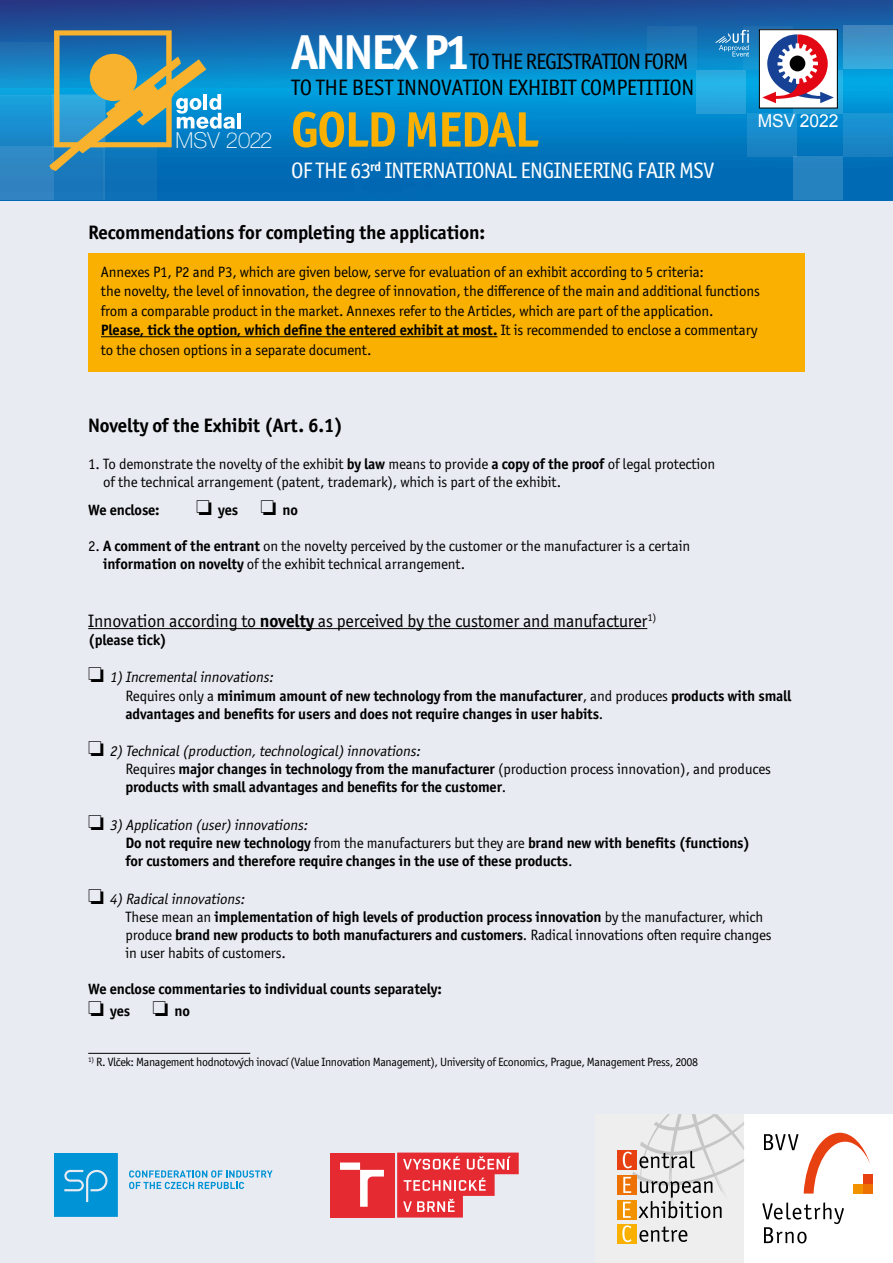
<style>
.page{position:relative;width:893px;height:1263px;background:#fff}
.page>*{position:absolute;margin:0;border:0;box-sizing:border-box;transform-origin:0 0}
.t1{font:700 50.1px "Officina Sans ITC Pro";letter-spacing:-.03em;color:#f9b000}
.t2{font:22.35px/26.8px "Officina Sans ITC Pro";letter-spacing:-.02em;color:#000}
.t3{font:22.35px "Officina Sans ITC Pro";letter-spacing:-.03em;color:#fff}
.t4{font:100 22.05px "Helvetica Neue LT Pro";color:#fff}
.t5{font:700 19.5px "Officina Sans ITC Pro";letter-spacing:-.01em;color:#000}
.t6{font:18px "Officina Sans ITC Pro";letter-spacing:-.01em;color:#000}
.t7{font:17.85px "Arial";color:#fff}
.t8{font:15px/18px "Officina Sans ITC Pro";letter-spacing:-.01em;color:#000}
.t9{font:700 15px/18.1px "Officina Sans ITC Pro";letter-spacing:-.01em;color:#000}
.t10{font:12px "Officina Sans ITC Pro";letter-spacing:-.03em;color:#000}
.s1{font-weight:700;font-size:49.2px;color:#fff}
.s2{font-weight:700}
.s3{font-weight:400;font-style:italic}
.s4{font-weight:400}
.s5{font-style:italic}
</style>
<div class="page">
<div style="left:0;top:16px;width:893px;height:1247px;background:#e8ebf2"></div>
<div style="left:744px;top:1114px;width:149px;height:149px;background:#fff"></div>
<svg style="left:762px;top:1202px;width:82px;height:41px"></svg>
<svg style="left:764px;top:1134px;width:34px;height:16px"></svg>
<div style="left:863px;top:1184px;width:10px;height:9px;background:#ee7203"></div>
<div style="left:863px;top:1174px;width:10px;height:10px;background:#e74011"></div>
<svg style="left:804px;top:1133px;width:66px;height:60px"></svg>
<div style="left:595px;top:1114px;width:149px;height:149px;background:#eee"></div>
<div style="left:618px;top:1150px;width:19px;height:19px;background:#e74011"></div>
<div style="left:618px;top:1175px;width:19px;height:19px;background:#ee7203"></div>
<svg style="left:639px;top:1226px;width:48px;height:16px"></svg>
<div style="left:617px;top:1224px;width:19px;height:19px;background:#f9b000"></div>
<svg style="left:622px;top:1225px;width:9px;height:17px"></svg>
<div style="left:617px;top:1200px;width:19px;height:19px;background:#f39200"></div>
<svg style="left:623px;top:1114px;width:121px;height:104px"></svg>
<svg style="left:54px;top:1153px;width:64px;height:64px;background:#1199d8"></svg>
<svg style="left:129px;top:1170px;width:144px;height:19px"></svg>
<div style="left:330px;top:1152px;width:65px;height:65px;background:#e62a32"></div>
<svg style="left:340px;top:1162px;width:44px;height:45px"></svg>
<svg style="left:397px;top:1152px;width:122px;height:65px"></svg>
<div style="left:88px;top:253px;width:717px;height:119px;background:#f9b000"></div>
<hr style="left:101px;top:336px;width:396px;height:1px;background:#000">
<hr style="left:88px;top:628px;width:559px;height:1px;background:#000">
<hr style="left:88px;top:1053px;width:162px;height:1px;background:#000">
<img style="left:53px;top:88px;width:840px;height:112px">
<div style="left:0;top:0;width:893px;height:88px;background:linear-gradient(to bottom,#243c88,#01a4e1)"></div>
<svg style="left:0;top:95px;width:104px;height:104px;background:#1988c8"></svg>
<div style="left:104px;top:147px;width:53px;height:53px;background:#0c70b7"></div>
<div style="left:0;top:147px;width:53px;height:53px;background:#2f86c1"></div>
<div style="left:0;top:42px;width:53px;height:53px;background:linear-gradient(to bottom,#2366aa,#0da8e2)"></div>
<div style="left:843px;top:114px;width:50px;height:43px;background:linear-gradient(to right,#198aca,#198aca)"></div>
<div style="left:747px;top:114px;width:49px;height:43px;background:linear-gradient(to right,#198aca,#198aca)"></div>
<svg style="left:744px;top:27px;width:49px;height:43px"></svg>
<div style="left:647px;top:27px;width:49px;height:43px;background:linear-gradient(to bottom,#2169aa,#1198d5)"></div>
<div style="left:843px;top:25px;width:50px;height:44px;background:linear-gradient(to bottom,#4283bb,#36acdf)"></div>
<svg style="left:793px;top:70px;width:50px;height:43px"></svg>
<div style="left:793px;top:156px;width:50px;height:44px;background:#2681bf"></div>
<div style="left:697px;top:70px;width:49px;height:43px;background:linear-gradient(to right,#27ace1,#26ace1)"></div>
<svg style="left:49px;top:30px;width:186px;height:141px;background:#56909a"></svg>
<hr style="left:237px;top:113px;width:4px;height:15px;background:#fff">
<div style="left:759px;top:30px;width:78px;height:78px;background:#fff"></div>
<div style="left:759px;top:29px;width:79px;height:79px;border:1px solid #000"></div>
<svg style="left:762px;top:34px;width:72px;height:69px"></svg>
<div style="left:790px;top:56px;width:15px;height:15px;background:#000;border-radius:50%"></div>
<svg style="left:715px;top:30px;width:34px;height:27px"></svg>
<h3 class="t4" style="left:176px;top:127px;width:98px">MSV 2022</h3>
<h2 class="t2" style="left:291px;top:48px;width:405px"><span class="s1">ANNEX P1</span> TO THE REGISTRATION FORM<br>TO THE BEST INNOVATION EXHIBIT COMPETITION</h2>
<h1 class="t1" style="left:291px;top:99px;width:249px">GOLD MEDAL</h1>
<h2 class="t3" style="left:291px;top:158px;width:425px">OF THE 63<sup>rd</sup> INTERNATIONAL ENGINEERING FAIR MSV</h2>
<p class="t7" style="left:758px;top:109px;width:82px">MSV 2022</p>
<h3 class="t5" style="left:88px;top:220px;width:398px">Recommendations for completing the application:</h3>
<p class="t8" style="left:101px;top:262px;width:660px;line-height:19.5px">Annexes P1, P2 and P3, which are given below, serve for evaluation of an exhibit according to 5 criteria:<br>the novelty, the level of innovation, the degree of innovation, the difference of the main and additional functions from a comparable product in the market. Annexes refer to the Articles, which are part of the application.<br><span class="s2">Please, tick the option, which define the entered exhibit at most.</span> It is recommended to enclose a commentary to the chosen options in a separate document.</p>
<h3 class="t5" style="left:88px;top:414px;width:256px">Novelty of the Exhibit (Art. 6.1)</h3>
<p class="t8" style="left:103px;top:454px;width:614px;text-indent:-15px">1. To demonstrate the novelty of the exhibit <span class="s2">by law</span> means to provide <span class="s2">a copy of the proof</span> of legal protection of the technical arrangement (patent, trademark), which is part of the exhibit.</p>
<p class="t9" style="left:88px;top:500px;width:73px">We enclose:</p>
<p class="t9" style="left:196px;top:500px;width:103px">❏ yes ❏ no</p>
<p class="t8" style="left:103px;top:537px;width:589px;text-indent:-15px">2. <span class="s2">A comment of the entrant</span> on the novelty perceived by the customer or the manufacturer is a certain <span class="s2">information on novelty</span> of the exhibit technical arrangement.</p>
<p class="t6" style="left:88px;top:610px;width:570px">Innovation according to <span class="s2">novelty</span> as perceived by the customer and manufacturer<sup>1)</sup></p>
<p class="t9" style="left:88px;top:630px;width:80px">(please tick)</p>
<p class="t9" style="left:125px;top:668px;width:667px;text-indent:-37px">❏ <span class="s3">1)Incrementalinnovations:<br></span><span class="s4">Requires only a</span> minimum amount of new technology from the manufacturer<span class="s4">, and produces</span> products with small advantages and benefits for users and does not require changes in user habits<span class="s4">.</span></p>
<p class="t9" style="left:125px;top:742px;width:647px;text-indent:-37px">❏ <span class="s3">2)Technical(production,technological)innovations:<br></span><span class="s4">Requires</span> major changes in technology from the manufacturer <span class="s4">(production process innovation), and produces </span>products with small advantages and benefits for the customer<span class="s4">.</span></p>
<p class="t9" style="left:125px;top:816px;width:626px;text-indent:-37px">❏ <span class="s3">3)Application (user)innovations:<br></span>Do not require new technology <span class="s4">from the manufacturers but they are</span> brand new with benefits (functions) for customers and therefore require changes in the use of these products<span class="s4">.</span></p>
<p class="t8" style="left:125px;top:889px;width:648px;text-indent:-37px">❏ <span class="s5">4)Radicalinnovations:<br></span>These mean an <span class="s2">implementation of high levels of production process innovation</span> by the manufacturer, which produce <span class="s2">brand new products to both manufacturers and customers</span>. Radical innovations often require changes in user habits of customers.</p>
<p class="t9" style="left:88px;top:978px;width:355px;line-height:21.6px">We enclose commentaries to individual counts separately: ❏ yes ❏ no</p>
<p class="t10" style="left:88px;top:1055px;width:611px"><sup>1)</sup> R. Vlček: Management hodnotových inovací (Value Innovation Management), University of Economics, Prague, Management Press, 2008</p>
</div>
